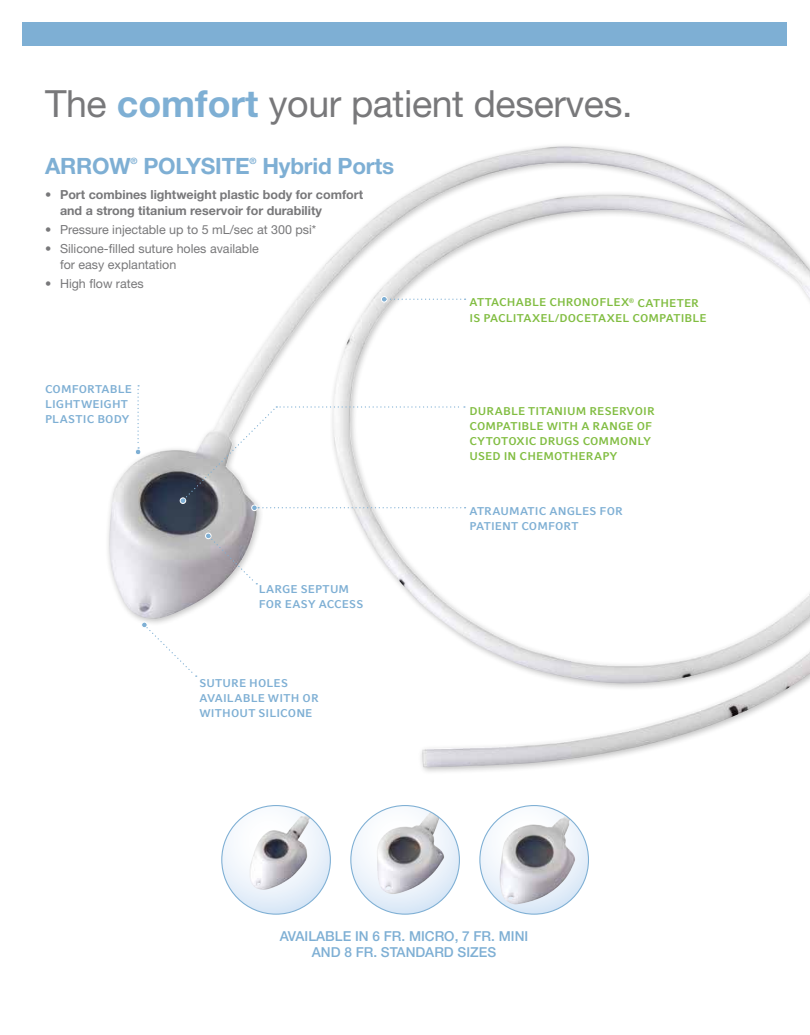
<style>
.page{position:relative;width:810px;height:1035px;background:#fff}
.page>*{position:absolute;margin:0;border:0;box-sizing:border-box;transform-origin:0 0}
.t1{font:37.5px "Helvetica Neue LT Std";letter-spacing:-.01em;color:#78787a}
.t2{font:700 22.5px "Helvetica Neue LT Std";letter-spacing:-.01em;color:#7eafd4}
.t3{font:500 13.75px/16.5px "Helvetica Neue LT Std";color:#7eafd4;text-align:center}
.t4{font:12.5px/16.2px "Helvetica Neue LT Std";color:#78787a}
.t5{font:700 12.5px/16.2px "Helvetica Neue LT Std";color:#78787a}
.t6{font:700 11.25px/15px "Compatil Fact LT Pro";letter-spacing:.01em;color:#81bd41}
.t7{font:700 11.25px/15px "Compatil Fact LT Pro";letter-spacing:.015em;color:#7eafd4}
.t8{font:700 8.75px "Helvetica Neue LT Std";color:#7eafd4}
.s1{font-weight:700;color:#7eafd4}
</style>
<div class="page">
<img style="left:109px;top:147px;width:701px;height:620px">
<div style="left:22px;top:22px;width:766px;height:24px;background:#7eafd4"></div>
<svg style="left:480px;top:806px;width:108px;height:108px"></svg>
<img style="left:499px;top:815px;width:77px;height:90px">
<svg style="left:351px;top:806px;width:108px;height:108px"></svg>
<img style="left:376px;top:812px;width:69px;height:82px">
<svg style="left:222px;top:806px;width:108px;height:108px"></svg>
<img style="left:249px;top:814px;width:62px;height:77px">
<svg style="left:135px;top:385px;width:6px;height:70px"></svg>
<svg style="left:381px;top:296px;width:85px;height:6px"></svg>
<svg style="left:141px;top:622px;width:56px;height:55px"></svg>
<svg style="left:205px;top:533px;width:52px;height:51px"></svg>
<svg style="left:180px;top:406px;width:286px;height:105px"></svg>
<h1 class="t1" style="left:45px;top:81px;width:589px">The <span class="s1">comfort</span> your patient deserves.</h1>
<h2 class="t2" style="left:45px;top:152px;width:87px">ARROW</h2>
<p class="t8" style="left:131px;top:155px;width:8px">®</p>
<h2 class="t2" style="left:143px;top:152px;width:108px">POLYSITE</h2>
<p class="t8" style="left:250px;top:155px;width:8px">®</p>
<h2 class="t2" style="left:263px;top:152px;width:133px">Hybrid Ports</h2>
<p class="t5" style="left:60px;top:186px;width:305px;text-indent:-15px">• Port combines lightweight plastic body for comfort and a strong titanium reservoir for durability</p>
<p class="t4" style="left:45px;top:221px;width:273px">• Pressure injectable up to 5 mL/sec at 300 psi*</p>
<p class="t4" style="left:60px;top:240px;width:200px;text-indent:-15px">• Silicone-filled suture holes available for easy explantation</p>
<p class="t4" style="left:45px;top:275px;width:100px">• High flow rates</p>
<p class="t7" style="left:45px;top:382px;width:88px">COMFORTABLE<br>LIGHTWEIGHT<br>PLASTIC BODY</p>
<p class="t7" style="left:259px;top:581px;width:106px">LARGE SEPTUM<br>FOR EASY ACCESS</p>
<p class="t7" style="left:199px;top:675px;width:121px">SUTURE HOLES<br>AVAILABLE WITH OR<br>WITHOUT SILICONE</p>
<p class="t6" style="left:469px;top:295px;width:239px">ATTACHABLE CHRONOFLEX<sup>®</sup> CATHETER<br>IS PACLITAXEL/DOCETAXEL COMPATIBLE</p>
<p class="t6" style="left:469px;top:404px;width:187px">DURABLE TITANIUM RESERVOIR<br>COMPATIBLE WITH A RANGE OF<br>CYTOTOXIC DRUGS COMMONLY<br>USED IN CHEMOTHERAPY</p>
<p class="t7" style="left:469px;top:504px;width:155px">ATRAUMATIC ANGLES FOR<br>PATIENT COMFORT</p>
<p class="t3" style="left:280px;top:928px;width:250px">AVAILABLE IN 6 FR. MICRO, 7 FR. MINI<br>AND 8 FR. STANDARD SIZES</p>
</div>
